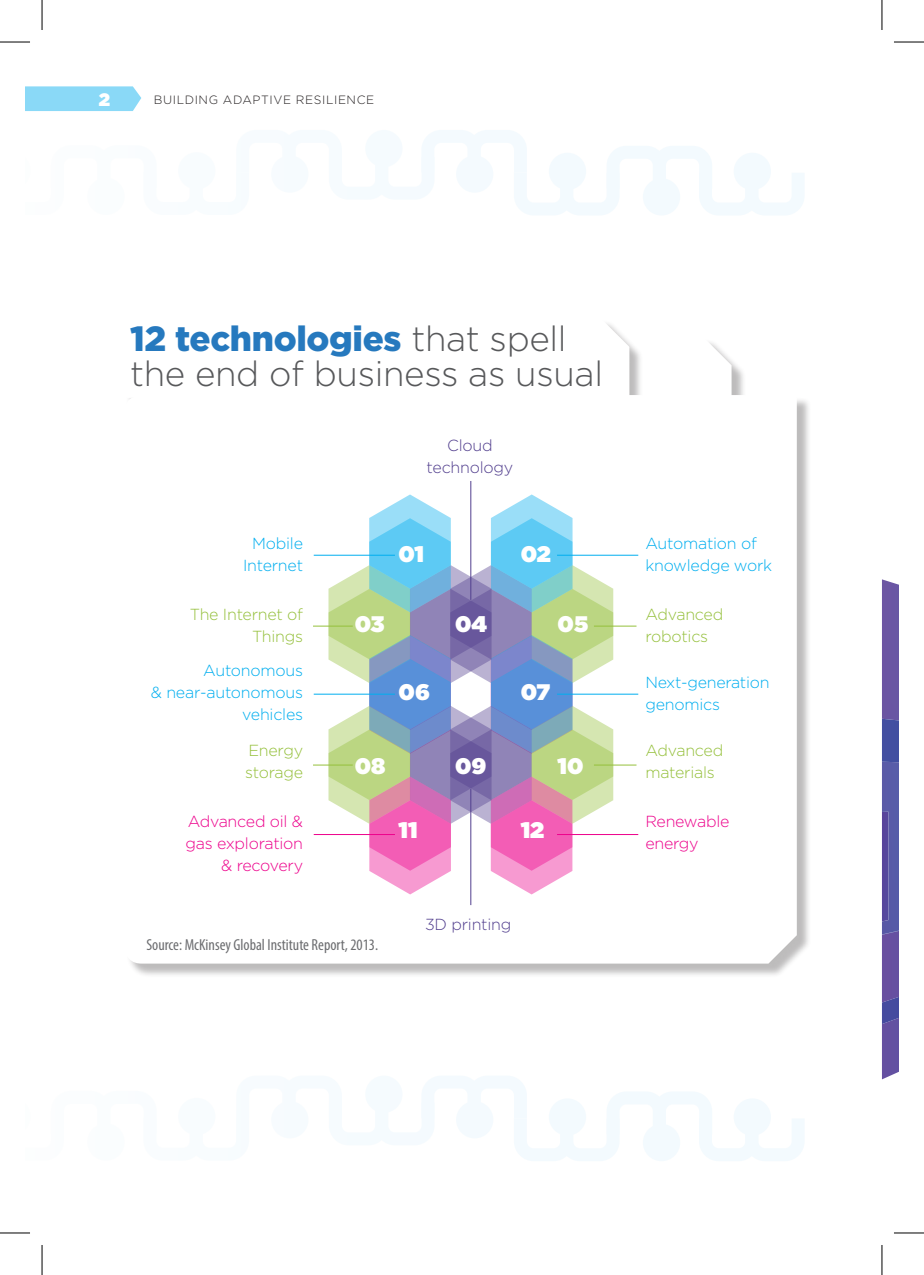
<style>
.page{position:relative;width:924px;height:1275px;background:#fff}
.page>*{position:absolute;margin:0;border:0;box-sizing:border-box;transform-origin:0 0}
.t1{font:300 35px/35px "Gotham";letter-spacing:-.01em;color:#57585a}
.t2{font:900 22.4px "Gotham";color:#fff}
.t3{font:900 18px "Gotham";color:#fff}
.t4{font:300 16px/22px "Gotham";letter-spacing:-.015em;color:#00aeef}
.t5{font:300 16px/22px "Gotham";letter-spacing:-.015em;color:#95c03c}
.t6{font:300 16px/22px "Gotham";letter-spacing:-.015em;color:#ed028c;text-align:right}
.t7{font:condensed 16px "Myriad Pro";color:#6c6d70}
.t8{font:300 16px/22px "Gotham";letter-spacing:-.015em;color:#523f8e;text-align:center}
.t9{font:300 12px "Gotham";letter-spacing:.05em;color:#231f20}
.s1{font-weight:900;color:#2679be}
</style>
<div class="page">
<div style="left:882px;top:579px;width:16px;height:140px;background:#6b56a3"></div>
<img style="left:882px;top:762px;width:16px;height:168px">
<img style="left:882px;top:719px;width:16px;height:43px">
<div style="left:882px;top:934px;width:16px;height:145px;background:#6650a1"></div>
<img style="left:882px;top:930px;width:16px;height:4px">
<img style="left:882px;top:996px;width:16px;height:28px">
<svg style="left:420px;top:1076px;width:384px;height:85px"></svg>
<div style="left:456px;top:1101px;width:37px;height:37px;background:#f3fafe;border-radius:50%"></div>
<div style="left:271px;top:1101px;width:37px;height:37px;background:#f3fafe;border-radius:50%"></div>
<div style="left:365px;top:1075px;width:37px;height:37px;background:#f3fafe;border-radius:50%"></div>
<svg style="left:420px;top:130px;width:384px;height:85px"></svg>
<div style="left:456px;top:155px;width:37px;height:38px;background:#f3fafe;border-radius:50%"></div>
<div style="left:271px;top:155px;width:37px;height:38px;background:#f3fafe;border-radius:50%"></div>
<div style="left:365px;top:130px;width:37px;height:37px;background:#f3fafe;border-radius:50%"></div>
<svg style="left:25px;top:86px;width:116px;height:25px;background:#8fdaf7"></svg>
<svg style="left:606px;top:323px;width:125px;height:72px"></svg>
<div style="left:126px;top:397px;width:684px;height:581px;background:#231f20;opacity:.3"></div>
<svg style="left:126px;top:397px;width:670px;height:566px"></svg>
<svg style="left:328px;top:494px;width:285px;height:400px"></svg>
<hr style="left:313px;top:555px;width:82px;height:1px;background:#00aeef">
<hr style="left:313px;top:694px;width:82px;height:1px;background:#00aeef">
<hr style="left:313px;top:834px;width:82px;height:1px;background:#ed028c">
<hr style="left:470px;top:481px;width:1px;height:119px;background:#523f8e">
<hr style="left:470px;top:789px;width:1px;height:116px;background:#523f8e">
<hr style="left:556px;top:555px;width:82px;height:1px;background:#00aeef">
<hr style="left:556px;top:694px;width:82px;height:1px;background:#00aeef">
<hr style="left:556px;top:834px;width:82px;height:1px;background:#ed028c">
<hr style="left:313px;top:626px;width:39px;height:1px;background:#95c03c">
<hr style="left:313px;top:764px;width:39px;height:1px;background:#95c03c">
<hr style="left:593px;top:626px;width:43px;height:1px;background:#95c03c">
<hr style="left:593px;top:764px;width:43px;height:1px;background:#95c03c">
<hr style="left:0;top:42px;width:30px;height:1px;background:#000">
<hr style="left:893px;top:42px;width:30px;height:1px;background:#000">
<hr style="left:0;top:1232px;width:30px;height:1px;background:#000">
<hr style="left:893px;top:1232px;width:30px;height:1px;background:#000">
<hr style="left:42px;top:0;width:1px;height:30px;background:#000">
<hr style="left:42px;top:1245px;width:1px;height:30px;background:#000">
<hr style="left:881px;top:0;width:1px;height:30px;background:#000">
<hr style="left:881px;top:1245px;width:1px;height:30px;background:#000">
<p class="t3" style="left:99px;top:87px;width:13px">2</p>
<p class="t9" style="left:154px;top:92px;width:222px">BUILDING ADAPTIVE RESILIENCE</p>
<h1 class="t1" style="left:130px;top:320px;width:474px"><span class="s1">12 technologies</span> that spell the end of business as usual</h1>
<p class="t8" style="left:426px;top:434px;width:88px">Cloud technology</p>
<p class="t4" style="left:243px;top:532px;width:61px;text-align:center">Mobile<br>Internet</p>
<p class="t4" style="left:645px;top:532px;width:128px">Automation of knowledge work</p>
<p class="t5" style="left:190px;top:602px;width:115px;text-align:right">The Internet of<br>Things</p>
<h2 class="t2" style="left:398px;top:537px;width:27px">01</h2>
<h2 class="t2" style="left:520px;top:537px;width:32px">02</h2>
<p class="t5" style="left:645px;top:602px;width:79px">Advanced robotics</p>
<h2 class="t2" style="left:354px;top:608px;width:31px">03</h2>
<h2 class="t2" style="left:455px;top:608px;width:33px">04</h2>
<h2 class="t2" style="left:557px;top:608px;width:32px">05</h2>
<p class="t4" style="left:151px;top:658px;width:154px;text-align:right">Autonomous<br>&amp; near-autonomous vehicles</p>
<p class="t4" style="left:645px;top:670px;width:126px">Next-generation genomics</p>
<p class="t5" style="left:245px;top:738px;width:59px">Energy storage</p>
<h2 class="t2" style="left:398px;top:676px;width:33px">06</h2>
<h2 class="t2" style="left:520px;top:676px;width:31px">07</h2>
<p class="t5" style="left:645px;top:738px;width:79px">Advanced materials</p>
<h2 class="t2" style="left:354px;top:750px;width:32px">08</h2>
<h2 class="t2" style="left:455px;top:750px;width:33px">09</h2>
<h2 class="t2" style="left:557px;top:750px;width:27px">10</h2>
<p class="t6" style="left:185px;top:809px;width:119px">Advanced oil &amp; gas exploration &amp; recovery</p>
<p class="t6" style="left:645px;top:809px;width:86px;text-align:left">Renewable energy</p>
<h2 class="t2" style="left:520px;top:814px;width:25px">12</h2>
<h2 class="t2" style="left:398px;top:814px;width:20px">11</h2>
<p class="t7" style="left:146px;top:935px;width:233px">Source: McKinsey Global Institute Report, 2013.</p>
<p class="t8" style="left:425px;top:913px;width:88px">3D printing</p>
</div>
